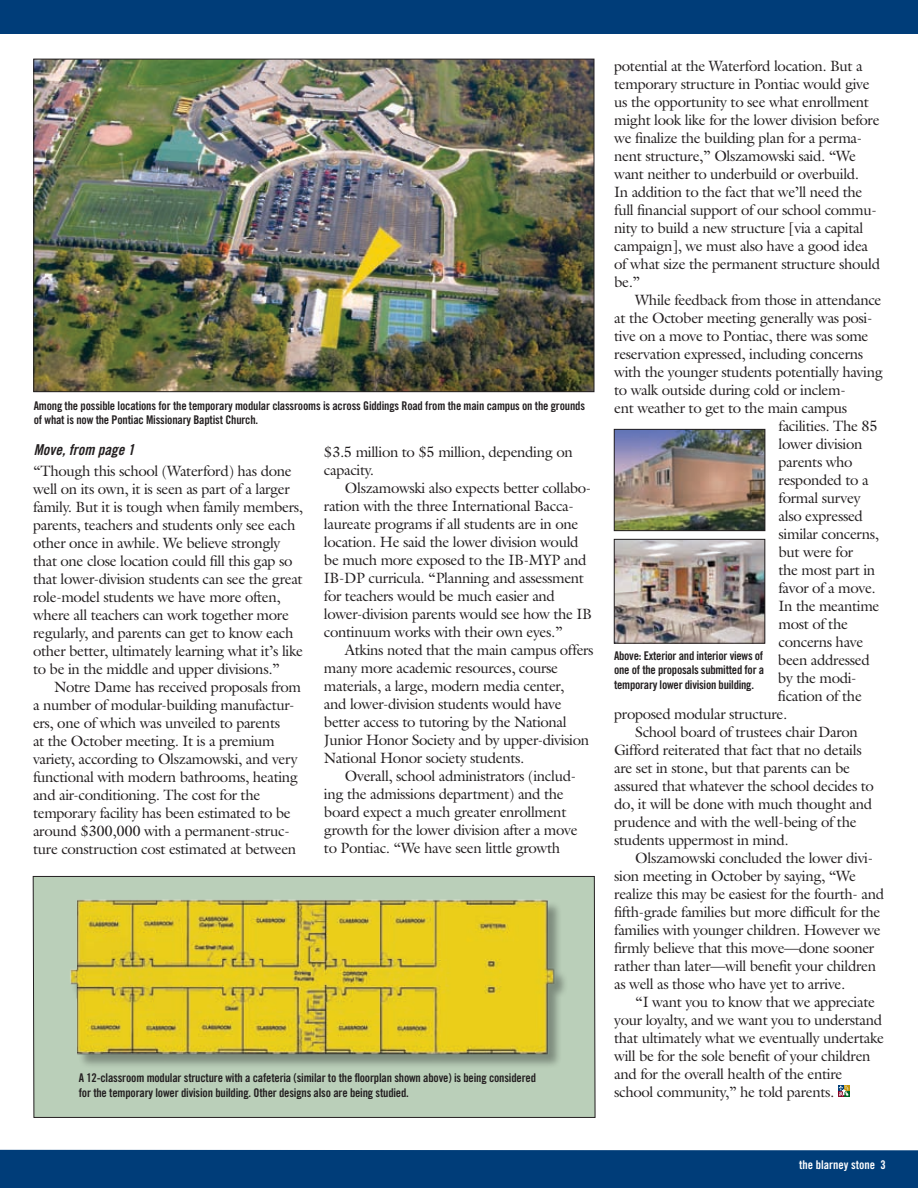
<style>
.page{position:relative;width:918px;height:1188px;background:#fff}
.page>*{position:absolute;margin:0;border:0;box-sizing:border-box;transform-origin:0 0}
.t1{font:15px/18px "Galliard";letter-spacing:-.025em;color:#231f20}
.t2{font:15px "Trade Gothic Bold Cond Twenty Obl";color:#231f20}
.t3{font:12px/14.4px "Trade Gothic Bold Cond Twenty";letter-spacing:-.015em;color:#231f20}
.t4{font:12px "Trade Gothic Bold Cond Twenty";color:#fff}
</style>
<div class="page">
<div style="left:0;top:1150px;width:918px;height:38px;background:#003d79"></div>
<div style="left:0;top:0;width:918px;height:34px;background:#003d79"></div>
<svg style="left:838px;top:1085px;width:12px;height:12px"></svg>
<img style="left:36px;top:61px;width:556px;height:329px">
<img style="left:616px;top:431px;width:147px;height:98px">
<div style="left:614px;top:429px;width:151px;height:102px;border:1px solid #231f20"></div>
<img style="left:616px;top:541px;width:147px;height:100px">
<div style="left:614px;top:539px;width:151px;height:104px;border:1px solid #231f20"></div>
<svg style="left:33px;top:876px;width:562px;height:242px"></svg>
<img style="left:51px;top:876px;width:523px;height:226px">
<p class="t3" style="left:34px;top:398px;width:553px">Among the possible locations for the temporary modular classrooms is across Giddings Road from the main campus on the grounds of what is now the Pontiac Missionary Baptist Church.</p>
<p class="t2" style="left:34px;top:440px;width:102px">Move, from page 1</p>
<p class="t1" style="left:33px;top:461px;width:272px">“Though this school (Waterford) has done well on its own, it is seen as part of a larger family. But it is tough when family members, parents, teachers and students only see each other once in awhile. We believe strongly that one close location could fill this gap so that lower-division students can see the great role-model students we have more often, where all teachers can work together more regularly, and parents can get to know each other better, ultimately learning what it’s like to be in the middle and upper divisions.”</p>
<p class="t1" style="left:33px;top:677px;width:270px;text-indent:21px">Notre Dame has received proposals from a number of modular-building manufactur&shy;ers, one of which was unveiled to parents<br>at the October meeting. It is a premium variety, according to Olszamowski, and very functional with modern bathrooms, heating and air-conditioning. The cost for the temporary facility has been estimated to be around $300,000 with a permanent-struc&shy;ture construction cost estimated at between</p>
<p class="t1" style="left:324px;top:443px;width:250px">$3.5 million to $5 million, depending on capacity.</p>
<p class="t1" style="left:324px;top:479px;width:270px;text-indent:21px">Olszamowski also expects better collabo&shy;ration with the three International Bacca&shy;laureate programs if all students are in one location. He said the lower division would be much more exposed to the IB-MYP and IB-DP curricula. “Planning and assessment for teachers would be much easier and lower-division parents would see how the IB continuum works with their own eyes.”</p>
<p class="t1" style="left:324px;top:641px;width:271px;text-indent:21px">Atkins noted that the main campus offers many more academic resources, course materials, a large, modern media center,<br>and lower-division students would have better access to tutoring by the National Junior Honor Society and by upper-division National Honor society students.</p>
<p class="t1" style="left:324px;top:767px;width:255px;text-indent:21px">Overall, school administrators (includ&shy;ing the admissions department) and the board expect a much greater enrollment growth for the lower division after a move to Pontiac. “We have seen little growth</p>
<p class="t3" style="left:79px;top:1071px;width:459px">A 12-classroom modular structure with a cafeteria (similar to the floorplan shown above) is being considered for the temporary lower division building. Other designs also are being studied.</p>
<p class="t1" style="left:614px;top:56px;width:267px">potential at the Waterford location. But a temporary structure in Pontiac would give us the opportunity to see what enrollment might look like for the lower division before we finalize the building plan for a perma&shy;nent structure,” Olszamowski said. “We want neither to underbuild or overbuild.<br>In addition to the fact that we’ll need the full financial support of our school commu&shy;nity to build a new structure [via a capital campaign], we must also have a good idea of what size the permanent structure should be.”</p>
<p class="t1" style="left:635px;top:290px;width:248px">While feedback from those in attendance</p>
<p class="t1" style="left:614px;top:308px;width:260px">at the October meeting generally was posi-</p>
<p class="t1" style="left:614px;top:326px;width:256px">tive on a move to Pontiac, there was some</p>
<p class="t1" style="left:614px;top:344px;width:251px">reservation expressed, including concerns</p>
<p class="t1" style="left:614px;top:362px;width:270px">with the younger students potentially having</p>
<p class="t1" style="left:614px;top:380px;width:233px">to walk outside during cold or inclem-</p>
<p class="t1" style="left:614px;top:398px;width:235px">ent weather to get to the main campus</p>
<p class="t1" style="left:779px;top:416px;width:101px">facilities. The 85</p>
<p class="t1" style="left:779px;top:434px;width:85px">lower division</p>
<p class="t1" style="left:779px;top:452px;width:76px">parents who</p>
<p class="t1" style="left:779px;top:470px;width:92px">responded to a</p>
<p class="t1" style="left:779px;top:488px;width:84px">formal survey</p>
<p class="t1" style="left:779px;top:506px;width:86px">also expressed</p>
<p class="t1" style="left:779px;top:524px;width:102px">similar concerns,</p>
<p class="t1" style="left:779px;top:542px;width:76px">but were for</p>
<p class="t1" style="left:779px;top:560px;width:98px">the most part in</p>
<p class="t1" style="left:779px;top:578px;width:99px">favor of a move.</p>
<p class="t1" style="left:779px;top:596px;width:102px">In the meantime</p>
<p class="t1" style="left:779px;top:614px;width:71px">most of the</p>
<p class="t1" style="left:779px;top:632px;width:86px">concerns have</p>
<p class="t1" style="left:778px;top:650px;width:93px">been addressed</p>
<p class="t1" style="left:778px;top:668px;width:80px">by the modi-</p>
<p class="t1" style="left:778px;top:686px;width:85px">fication of the</p>
<p class="t1" style="left:614px;top:704px;width:175px">proposed modular structure.</p>
<p class="t1" style="left:635px;top:722px;width:224px">School board of trustees chair Daron</p>
<p class="t1" style="left:614px;top:740px;width:249px">Gifford reiterated that fact that no details</p>
<p class="t1" style="left:614px;top:758px;width:237px">are set in stone, but that parents can be</p>
<p class="t1" style="left:614px;top:776px;width:261px">assured that whatever the school decides to</p>
<p class="t1" style="left:614px;top:794px;width:260px">do, it will be done with much thought and</p>
<p class="t1" style="left:614px;top:812px;width:244px">prudence and with the well-being of the</p>
<p class="t1" style="left:614px;top:830px;width:176px">students uppermost in mind.</p>
<p class="t1" style="left:635px;top:848px;width:239px">Olszamowski concluded the lower divi-</p>
<p class="t1" style="left:614px;top:866px;width:243px">sion meeting in October by saying, “We</p>
<p class="t1" style="left:614px;top:884px;width:271px">realize this may be easiest for the fourth- and</p>
<p class="t1" style="left:614px;top:902px;width:268px">fifth-grade families but more difficult for the</p>
<p class="t1" style="left:614px;top:920px;width:268px">families with younger children. However we</p>
<p class="t1" style="left:614px;top:938px;width:262px">firmly believe that this move—done sooner</p>
<p class="t1" style="left:614px;top:956px;width:263px">rather than later—will benefit your children</p>
<p class="t1" style="left:614px;top:974px;width:233px">as well as those who have yet to arrive.</p>
<p class="t1" style="left:635px;top:992px;width:241px">“I want you to know that we appreciate</p>
<p class="t1" style="left:614px;top:1010px;width:269px">your loyalty, and we want you to understand</p>
<p class="t1" style="left:614px;top:1028px;width:271px">that ultimately what we eventually undertake</p>
<p class="t1" style="left:614px;top:1046px;width:258px">will be for the sole benefit of your children</p>
<p class="t1" style="left:614px;top:1064px;width:230px">and for the overall health of the entire</p>
<p class="t1" style="left:614px;top:1082px;width:222px">school community,” he told parents.</p>
<p class="t3" style="left:614px;top:648px;width:152px;text-align:justify">Above: Exterior and interior views of one of the proposals submitted for a temporary lower division building.</p>
<p class="t4" style="left:799px;top:1158px;width:88px">the blarney stone 3</p>
</div>
